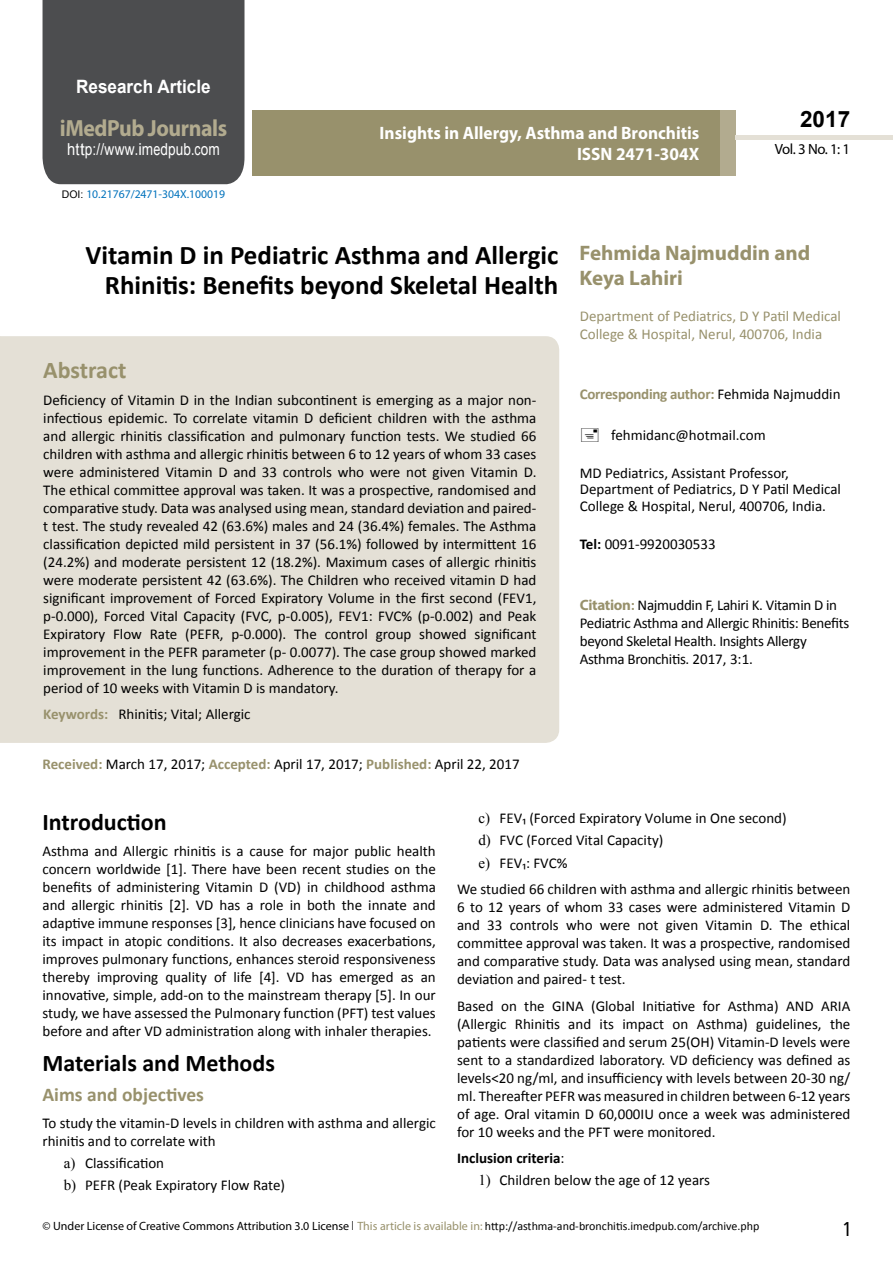
<style>
.page{position:relative;width:893px;height:1263px;background:#fff}
.page>*{position:absolute;margin:0;border:0;box-sizing:border-box;transform-origin:0 0}
.t1{font:700 27px/29.4px "Calibri";color:#000;text-align:right}
.t2{font:25.5px "Tunga";color:#000}
.t3{font:700 24px "Calibri";color:#000}
.t4{font:700 24px "Calibri";color:#98916c}
.t5{font:700 23.4px "Myriad Pro";letter-spacing:-.02em;color:#b2ab8f;scale:.93 1}
.t6{font:700 22.5px "Arial";color:#000}
.t7{font:700 21px/25.2px "Myriad Pro";color:#98916c}
.t8{font:700 19.5px "Calibri";color:#98916c}
.t9{font:700 18.45px "Arial";color:#fff;scale:.93 1}
.t10{font:700 18px/21.6px "Myriad Pro";color:#fff;text-align:right;scale:.96 1}
.t11{font:16.5px "Arial";letter-spacing:.01em;color:#fff;scale:.89 1}
.t12{font:15px/18px "Calibri";color:#000}
.t13{font:15px/18px "Calibri";letter-spacing:-.02em;color:#000}
.t14{font:15px/18px "Calibri";color:#98916c}
.t15{font:700 15px "Calibri";letter-spacing:-.02em;color:#98916c}
.t16{font:700 15px "Calibri";color:#000}
.t17{font:14.85px "Myriad Pro";color:#000}
.t18{font:12px "Calibri";color:#000}
.t19{font:11.7px "Myriad Pro";color:#0072bc}
.s1{font-family:"Calibri"}
.s2{font-family:"Arial";font-size:10.5px;color:#000}
.s3{font-weight:700;color:#98916c}
.s4{font-weight:400;color:#000}
.s5{font-weight:700}
.s6{font-family:"Myriad Pro";font-weight:700;color:#98916c}
.s7{font-family:"Times New Roman"}
.s8{font-weight:400}
.s9{font-family:"Myriad Pro"}
.s10{font-family:"Tunga"}
.s11{font-family:"Myriad Pro";color:#98916c}
</style>
<div class="page">
<div style="left:252px;top:110px;width:469px;height:66px;background:#98916c"></div>
<div style="left:720px;top:110px;width:16px;height:66px;background:#b2ab8f"></div>
<div style="left:43px;top:0;width:201px;height:184px;background:#4c4d4f"></div>
<div style="left:736px;top:135px;width:157px;height:5px;background:#e4e0d6"></div>
<div style="left:0;top:336px;width:559px;height:407px;background:#e4e0d6"></div>
<p class="t9" style="left:76px;top:74px;width:146px">Research Article</p>
<h3 class="t5" style="left:60px;top:113px;width:181px">iMedPub Journals</h3>
<p class="t11" style="left:67px;top:138px;width:173px">http://www<span class="s1">.</span>imedpub<span class="s1">.</span>com</p>
<p class="t19" style="left:62px;top:187px;width:165px"><span class="s2">DOI:</span> 10.21767/2471-304X.100019</p>
<p class="t10" style="left:380px;top:121px;width:335px">Insights in Allergy, Asthma and Bronchitis<br>ISSN 2471-304X</p>
<h3 class="t6" style="left:800px;top:104px;width:52px">2017</h3>
<p class="t17" style="left:775px;top:140px;width:77px">Vol. 3 No. 1: 1</p>
<h1 class="t1" style="left:85px;top:240px;width:475px">Vitamin D in Pediatric Asthma and Allergic<br>Rhinitis: Benefits beyond Skeletal Health</h1>
<h3 class="t4" style="left:43px;top:355px;width:85px">Abstract</h3>
<p class="t12" style="left:43px;top:391px;width:495px;text-align:justify">Deficiency of Vitamin D in the Indian subcontinent is emerging as a major non&shy;infectious epidemic. To correlate vitamin D deficient children with the asthma and allergic rhinitis classification and pulmonary function tests. We studied 66 children with asthma and allergic rhinitis between 6 to 12 years of whom 33 cases were administered Vitamin D and 33 controls who were not given Vitamin D.<br>The ethical committee approval was taken. It was a prospective, randomised and comparative study. Data was analysed using mean, standard deviation and paired&shy;t test. The study revealed 42 (63.6%) males and 24 (36.4%) females. The Asthma classification depicted mild persistent in 37 (56.1%) followed by intermittent 16 (24.2%) and moderate persistent 12 (18.2%). Maximum cases of allergic rhinitis were moderate persistent 42 (63.6%). The Children who received vitamin D had significant improvement of Forced Expiratory Volume in the first second (FEV1, p-0.000), Forced Vital Capacity (FVC, p-0.005), FEV1: FVC% (p-0.002) and Peak Expiratory Flow Rate (PEFR, p-0.000). The control group showed significant improvement in the PEFR parameter (p- 0.0077). The case group showed marked improvement in the lung functions. Adherence to the duration of therapy for a period of 10 weeks with Vitamin D is mandatory.</p>
<p class="t12" style="left:43px;top:705px;width:209px"><span class="s3">Keywords:</span> Rhinitis; Vital; Allergic</p>
<p class="t12" style="left:43px;top:755px;width:479px"><span class="s3">Received:</span> March 17, 2017; <span class="s3">Accepted:</span> April 17, 2017; <span class="s3">Published:</span> April 22, 2017</p>
<h3 class="t7" style="left:580px;top:239px;width:232px">Fehmida Najmuddin and<br>Keya Lahiri</h3>
<p class="t14" style="left:580px;top:307px;width:263px">Department of Pediatrics, D Y Patil Medical<br>College &amp; Hospital, Nerul, 400706, India</p>
<p class="t15" style="left:580px;top:385px;width:262px">Corresponding author: <span class="s4">Fehmida Najmuddin</span></p>
<p class="t12" style="left:611px;top:426px;width:156px">fehmidanc@hotmail.com</p>
<p class="t12" style="left:580px;top:464px;width:263px;line-height:16.5px">MD Pediatrics, Assistant Professor,<br>Department of Pediatrics, D Y Patil Medical<br>College &amp; Hospital, Nerul, 400706, India.</p>
<p class="t12" style="left:580px;top:535px;width:137px"><span class="s5">Tel:</span> 0091-9920030533</p>
<p class="t13" style="left:580px;top:596px;width:271px"><span class="s6">Citation</span><span class="s3">:</span> Najmuddin F, Lahiri K. Vitamin D in Pediatric Asthma and Allergic Rhinitis: Benefits beyond Skeletal Health. Insights Allergy Asthma Bronchitis. 2017, 3:1.</p>
<h3 class="t3" style="left:43px;top:806px;width:126px">Introduction</h3>
<p class="t12" style="left:43px;top:842px;width:395px;text-align:justify">Asthma and Allergic rhinitis is a cause for major public health concern worldwide [1]. There have been recent studies on the benefits of administering Vitamin D (VD) in childhood asthma and allergic rhinitis [2]. VD has a role in both the innate and adaptive immune responses [3], hence clinicians have focused on its impact in atopic conditions. It also decreases exacerbations, improves pulmonary functions, enhances steroid responsiveness thereby improving quality of life [4]. VD has emerged as an innovative, simple, add-on to the mainstream therapy [5]. In our study, we have assessed the Pulmonary function (PFT) test values before and after VD administration along with inhaler therapies.</p>
<h3 class="t3" style="left:43px;top:1048px;width:234px">Materials and Methods</h3>
<h3 class="t8" style="left:43px;top:1082px;width:163px">Aims and objectives</h3>
<p class="t12" style="left:43px;top:1114px;width:395px">To study the vitamin-D levels in children with asthma and allergic rhinitis and to correlate with</p>
<p class="t12" style="left:64px;top:1152px;width:223px;line-height:22.2px"><span class="s7">a)</span> Classification<br><span class="s7">b)</span> PEFR (Peak Expiratory Flow Rate)</p>
<p class="t12" style="left:478px;top:807px;width:310px;line-height:22.2px"><span class="s7">c)</span> FEV₁ (Forced Expiratory Volume in One second) <span class="s7">d)</span> FVC (Forced Vital Capacity)<br><span class="s7">e)</span> FEV₁: FVC%</p>
<p class="t12" style="left:457px;top:880px;width:395px;text-align:justify">We studied 66 children with asthma and allergic rhinitis between 6 to 12 years of whom 33 cases were administered Vitamin D and 33 controls who were not given Vitamin D. The ethical committee approval was taken. It was a prospective, randomised and comparative study. Data was analysed using mean, standard deviation and paired- t test.</p>
<p class="t12" style="left:457px;top:997px;width:395px;text-align:justify">Based on the GINA (Global Initiative for Asthma) AND ARIA (Allergic Rhinitis and its impact on Asthma) guidelines, the patients were classified and serum 25(OH) Vitamin-D levels were sent to a standardized laboratory. VD deficiency was defined as levels&lt;20 ng/ml, and insufficiency with levels between 20-30 ng/ ml. Thereafter PEFR was measured in children between 6-12 years of age. Oral vitamin D 60,000IU once a week was administered for 10 weeks and the PFT were monitored.</p>
<p class="t16" style="left:457px;top:1148px;width:109px">Inclusion criteria<span class="s8">:</span></p>
<p class="t12" style="left:478px;top:1171px;width:233px"><span class="s7">1)</span> Children below the age of 12 years</p>
<p class="t18" style="left:43px;top:1218px;width:718px"><span class="s9">© Under License of Creative Commons Attribution 3.0 License</span> <span class="s10">|</span> <span class="s11">This article is available in:</span> http://asthma-and-bronchitis.imedpub.com/archive.php</p>
<h2 class="t2" style="left:844px;top:1212px;width:9px">1</h2>
</div>
